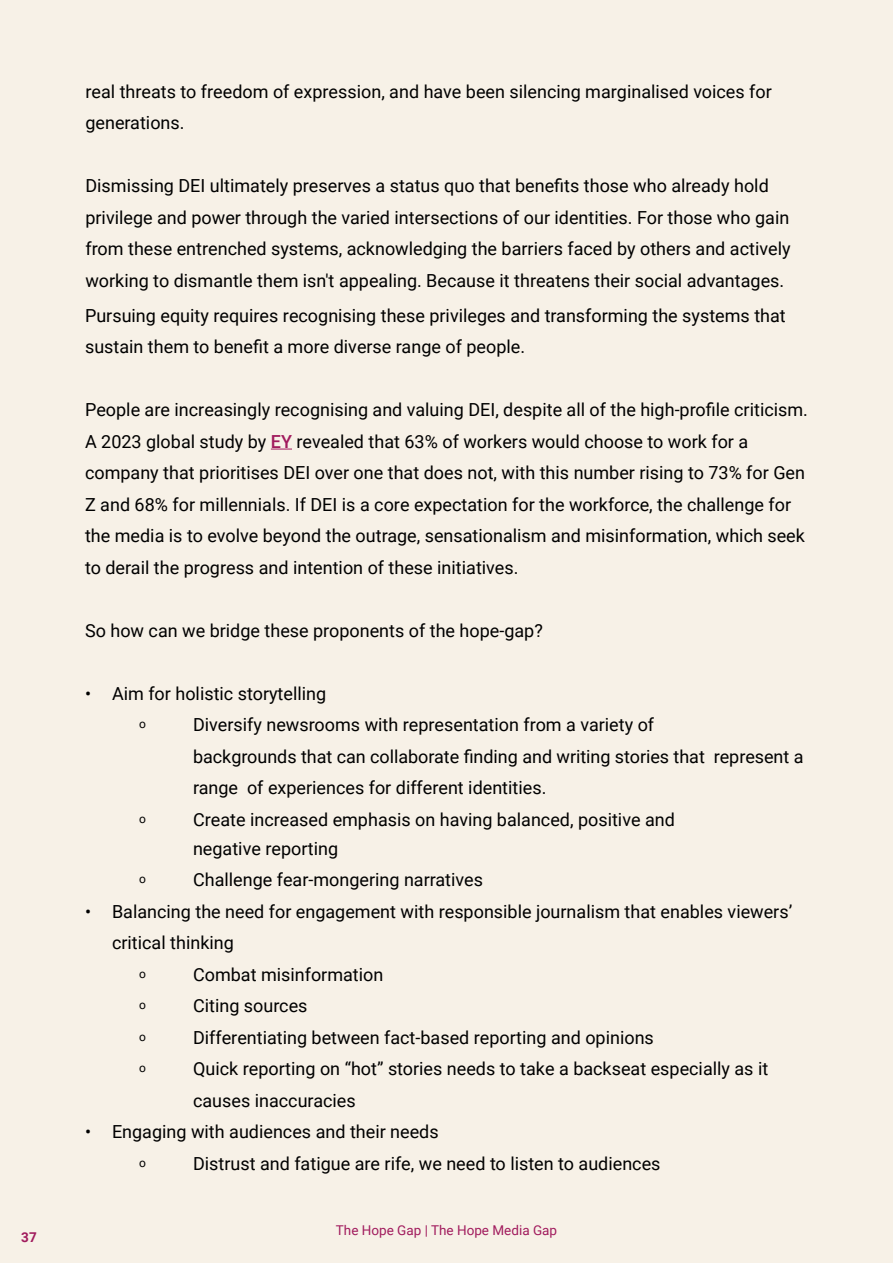
<style>
.page{position:relative;width:893px;height:1263px;background:#f7f1e7}
.page>*{position:absolute;margin:0;border:0;box-sizing:border-box;transform-origin:0 0}
.t1{font:18px/31.5px "Roboto";color:#000}
.t2{font:13.5px "Roboto";color:#a11b5d}
.t3{font:700 13.5px "Roboto";color:#a11b5d}
.t4{font:12px "Roboto";color:#000}
.s1{font-weight:500;color:#a11b5d}
.s2{font-weight:700;font-size:22.5px;color:#f7f1e7}
</style>
<div class="page">
<svg style="left:271px;top:449px;width:21px;height:1px"></svg>
<p class="t3" style="left:21px;top:1227px;width:17px">37</p>
<p class="t1" style="left:85px;top:75px;width:688px">real threats to freedom of expression, and have been silencing marginalised voices for generations.</p>
<p class="t1" style="left:85px;top:170px;width:707px">Dismissing DEI ultimately preserves a status quo that benefits those who already hold privilege and power through the varied intersections of our identities. For those who gain from these entrenched systems, acknowledging the barriers faced by others and actively working to dismantle them isn't appealing. Because it threatens their social advantages.</p>
<p class="t1" style="left:85px;top:299px;width:702px">Pursuing equity requires recognising these privileges and transforming the systems that sustain them to benefit a more diverse range of people.</p>
<p class="t1" style="left:85px;top:393px;width:724px">People are increasingly recognising and valuing DEI, despite all of the high-profile criticism.<br>A 2023 global study by <span class="s1">EY</span> revealed that 63% of workers would choose to work for a company that prioritises DEI over one that does not, with this number rising to 73% for Gen Z and 68% for millennials. If DEI is a core expectation for the workforce, the challenge for the media is to evolve beyond the outrage, sensationalism and misinformation, which seek to derail the progress and intention of these initiatives.</p>
<p class="t1" style="left:85px;top:614px;width:650px">So how can we bridge these proponents of the hope-gap?<span class="s2">an we bridge these</span></p>
<p class="t1" style="left:85px;top:677px;width:243px">• Aim for holistic storytelling</p>
<p class="t4" style="left:139px;top:716px;width:8px">o</p>
<p class="t1" style="left:193px;top:708px;width:612px">Diversify newsrooms with representation from a variety of<br>backgrounds that can collaborate finding and writing stories that represent a range of experiences for different identities.</p>
<p class="t4" style="left:139px;top:810px;width:8px">o</p>
<p class="t1" style="left:193px;top:804px;width:483px;line-height:29px">Create increased emphasis on having balanced, positive and negative reporting</p>
<p class="t4" style="left:139px;top:871px;width:8px">o</p>
<p class="t1" style="left:193px;top:863px;width:292px">Challenge fear-mongering narratives</p>
<p class="t1" style="left:112px;top:895px;width:682px;text-indent:-27px">• Balancing the need for engagement with responsible journalism that enables viewers’ critical thinking</p>
<p class="t4" style="left:139px;top:965px;width:8px">o</p>
<p class="t1" style="left:193px;top:958px;width:192px">Combat misinformation</p>
<p class="t4" style="left:139px;top:997px;width:8px">o</p>
<p class="t1" style="left:193px;top:989px;width:116px">Citing sources</p>
<p class="t4" style="left:139px;top:1028px;width:8px">o</p>
<p class="t1" style="left:193px;top:1021px;width:462px">Differentiating between fact-based reporting and opinions</p>
<p class="t4" style="left:139px;top:1060px;width:8px">o</p>
<p class="t1" style="left:193px;top:1052px;width:577px">Quick reporting on “hot” stories needs to take a backseat especially as it causes inaccuracies</p>
<p class="t1" style="left:85px;top:1115px;width:355px">• Engaging with audiences and their needs</p>
<p class="t4" style="left:139px;top:1154px;width:8px">o</p>
<p class="t1" style="left:193px;top:1147px;width:469px">Distrust and fatigue are rife, we need to listen to audiences</p>
<p class="t2" style="left:336px;top:1221px;width:223px">The Hope Gap | The Hope Media Gap</p>
</div>
